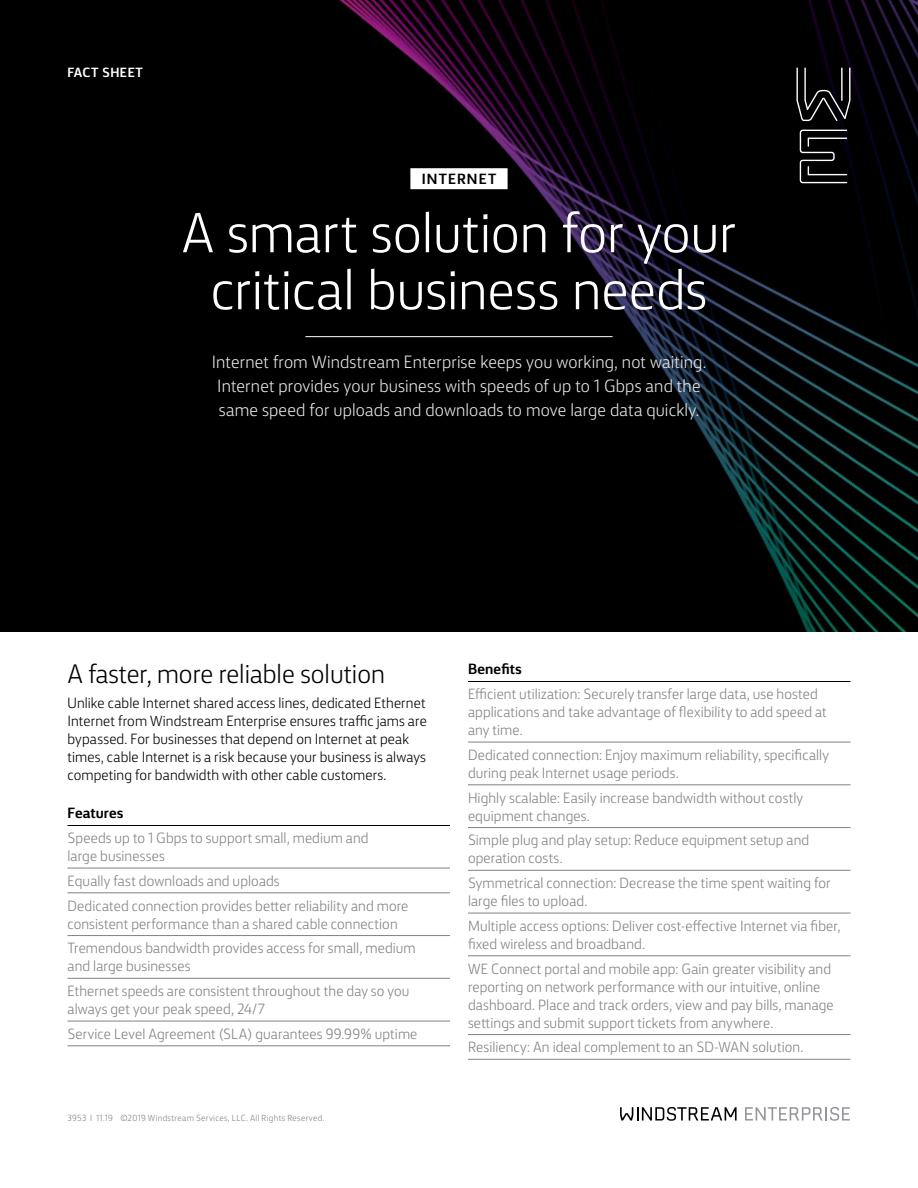
<style>
.page{position:relative;width:918px;height:1188px;background:#fff}
.page>*{position:absolute;margin:0;border:0;box-sizing:border-box;transform-origin:0 0}
.t1{font:300 57px/57px "FS Silas Sans";color:#fff;text-align:center}
.t2{font:300 27px "FS Silas Sans";color:#000}
.t3{font:300 18px/24px "FS Silas Sans";letter-spacing:.01em;color:#e6e7e8;text-align:center}
.t4{font:300 15px/18px "FS Silas Sans";letter-spacing:.005em;color:#808285}
.t5{font:300 15px/18px "FS Silas Sans";letter-spacing:.005em;color:#000}
.t6{font:700 15px "FS Silas Sans";letter-spacing:.01em;color:#000}
.t7{font:700 15px "FS Silas Sans";letter-spacing:.075em;color:#000}
.t8{font:700 13.5px "FS Silas Sans";letter-spacing:.04em;color:#fff}
.t9{font:300 9px "FS Silas Sans";letter-spacing:.035em;color:#808285}
</style>
<div class="page">
<img style="left:0;top:0;width:918px;height:632px">
<div style="left:410px;top:168px;width:98px;height:21px;background:#fff"></div>
<hr style="left:305px;top:336px;width:308px;height:1px;background:#fff">
<hr style="left:68px;top:825px;width:382px;height:1px;background:#000">
<hr style="left:68px;top:868px;width:382px;height:1px;background:#808285">
<hr style="left:68px;top:893px;width:382px;height:1px;background:#808285">
<hr style="left:68px;top:935px;width:382px;height:1px;background:#808285">
<hr style="left:68px;top:978px;width:382px;height:1px;background:#808285">
<hr style="left:68px;top:1021px;width:382px;height:1px;background:#808285">
<hr style="left:68px;top:1046px;width:382px;height:1px;background:#808285">
<hr style="left:468px;top:681px;width:382px;height:1px;background:#000">
<hr style="left:468px;top:742px;width:382px;height:1px;background:#808285">
<hr style="left:468px;top:785px;width:382px;height:1px;background:#808285">
<hr style="left:468px;top:827px;width:382px;height:1px;background:#808285">
<hr style="left:468px;top:870px;width:382px;height:1px;background:#808285">
<hr style="left:468px;top:913px;width:382px;height:1px;background:#808285">
<hr style="left:468px;top:956px;width:382px;height:1px;background:#808285">
<hr style="left:468px;top:1034px;width:382px;height:1px;background:#808285">
<hr style="left:468px;top:1059px;width:382px;height:1px;background:#808285">
<svg style="left:800px;top:130px;width:47px;height:53px;background:#262627"></svg>
<svg style="left:796px;top:68px;width:54px;height:53px;background:#242325"></svg>
<svg style="left:620px;top:1107px;width:117px;height:14px"></svg>
<svg style="left:745px;top:1107px;width:105px;height:14px"></svg>
<p class="t8" style="left:68px;top:61px;width:77px">FACT SHEET</p>
<p class="t7" style="left:422px;top:166px;width:76px">INTERNET</p>
<h1 class="t1" style="left:181px;top:200px;width:557px">A smart solution for your critical business needs</h1>
<p class="t3" style="left:212px;top:348px;width:496px">Internet from Windstream Enterprise keeps you working, not waiting.<br>Internet provides your business with speeds of up to 1 Gbps and the same speed for uploads and downloads to move large data quickly.</p>
<h2 class="t2" style="left:68px;top:654px;width:319px">A faster, more reliable solution</h2>
<p class="t5" style="left:68px;top:693px;width:361px">Unlike cable Internet shared access lines, dedicated Ethernet Internet from Windstream Enterprise ensures traffic jams are bypassed. For businesses that depend on Internet at peak times, cable Internet is a risk because your business is always competing for bandwidth with other cable customers.</p>
<p class="t6" style="left:68px;top:800px;width:57px">Features</p>
<p class="t4" style="left:68px;top:828px;width:303px">Speeds up to 1 Gbps to support small, medium and large businesses</p>
<p class="t4" style="left:68px;top:867px;width:342px;line-height:24.8px">Equally fast downloads and uploads<br>Dedicated connection provides better reliability and more</p>
<p class="t4" style="left:68px;top:910px;width:350px;line-height:24.8px">consistent performance than a shared cable connection<br>Tremendous bandwidth provides access for small, medium</p>
<p class="t4" style="left:68px;top:953px;width:344px;line-height:24.8px">and large businesses<br>Ethernet speeds are consistent throughout the day so you</p>
<p class="t4" style="left:68px;top:995px;width:352px;line-height:24.8px">always get your peak speed, 24/7<br>Service Level Agreement (SLA) guarantees 99.99% uptime</p>
<p class="t9" style="left:68px;top:1111px;width:259px">3953 I 11.19 ©2019 Windstream Services, LLC. All Rights Reserved.</p>
<p class="t6" style="left:468px;top:656px;width:55px">Benefits</p>
<p class="t4" style="left:468px;top:684px;width:360px">Efficient utilization: Securely transfer large data, use hosted applications and take advantage of flexibility to add speed at any time.</p>
<p class="t4" style="left:468px;top:745px;width:363px">Dedicated connection: Enjoy maximum reliability, specifically during peak Internet usage periods.</p>
<p class="t4" style="left:468px;top:787px;width:337px">Highly scalable: Easily increase bandwidth without costly equipment changes.</p>
<p class="t4" style="left:468px;top:830px;width:343px">Simple plug and play setup: Reduce equipment setup and operation costs.</p>
<p class="t4" style="left:468px;top:873px;width:364px">Symmetrical connection: Decrease the time spent waiting for large files to upload.</p>
<p class="t4" style="left:468px;top:916px;width:374px">Multiple access options: Deliver cost-effective Internet via fiber, fixed wireless and broadband.</p>
<p class="t4" style="left:468px;top:958px;width:367px">WE Connect portal and mobile app: Gain greater visibility and reporting on network performance with our intuitive, online dashboard. Place and track orders, view and pay bills, manage settings and submit support tickets from anywhere.</p>
<p class="t4" style="left:468px;top:1037px;width:337px">Resiliency: An ideal complement to an SD-WAN solution.</p>
</div>
